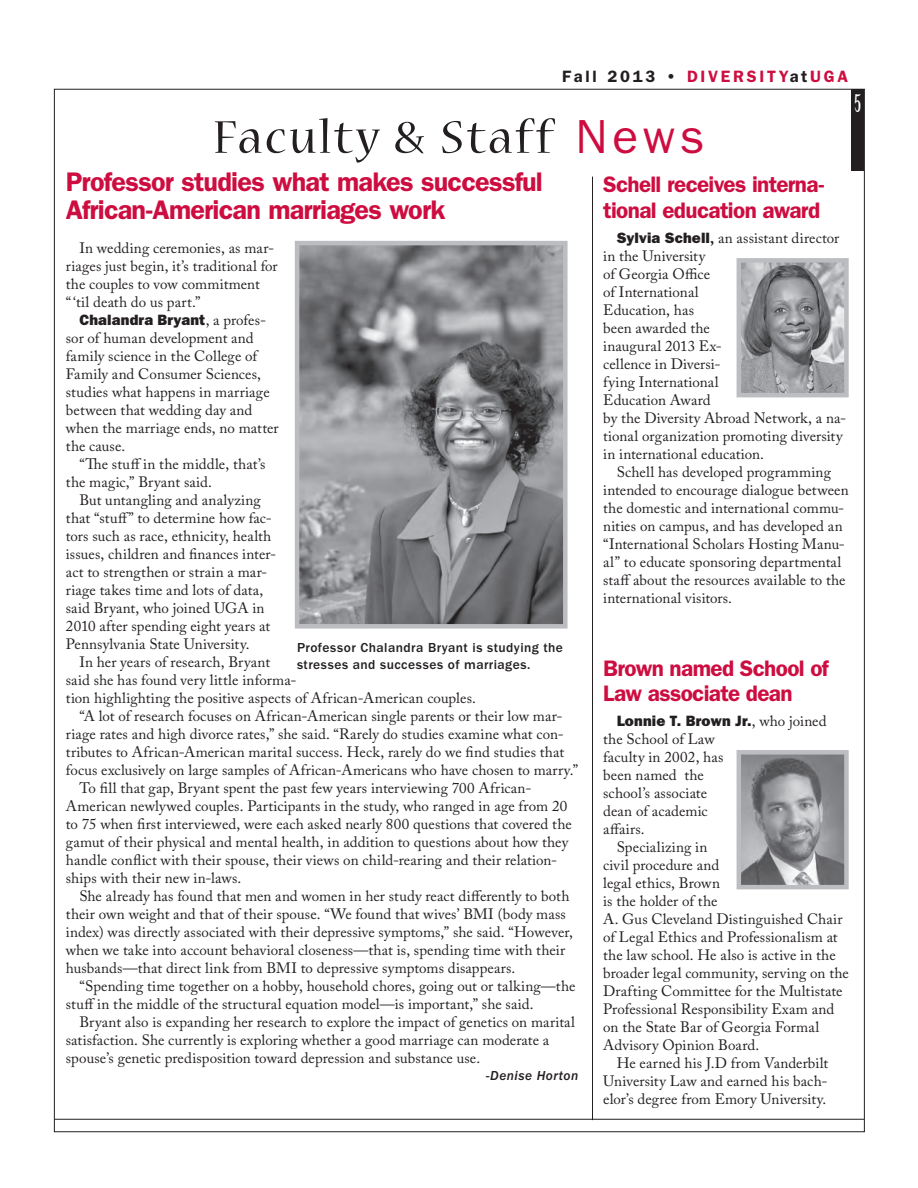
<style>
.page{position:relative;width:918px;height:1188px;background:#fff}
.page>*{position:absolute;margin:0;border:0;box-sizing:border-box;transform-origin:0 0}
.t1{font:51px "Nueva Std";letter-spacing:.05em;color:#231f20}
.Headline-Diversity{font:600 27px/28.5px "Franklin Gothic";letter-spacing:-.03em;color:#cd0d40}
.t2{font:24px "Birch Std";color:#fff}
.Subhead-Diversity{font:600 22.5px/25.5px "Franklin Gothic";letter-spacing:-.03em;color:#cd0d40}
.t3{font:600 16.5px "Franklin Gothic";letter-spacing:.165em;color:#cd0d40}
.Body_Text-Diversity{font:15px/18px "Adobe Caslon Pro";letter-spacing:.01em;color:#231f20}
.Cutline-Diversity{font:500 13.5px/16.5px "Franklin Gothic";letter-spacing:.035em;color:#231f20}
.Credit_Diversity{font:italic 500 13.5px "Franklin Gothic";letter-spacing:.035em;color:#231f20}
.s1{color:#231f20}
.s2{font-family:"Franklin Gothic";font-size:48px;color:#cd0d40}
.s3{font-family:"Franklin Gothic";font-weight:800}
.s4{font-weight:700}
</style>
<div class="page">
<div style="left:851px;top:89px;width:13px;height:82px;background:#231f20"></div>
<hr style="left:592px;top:177px;width:1px;height:943px;background:#231f20">
<hr style="left:54px;top:1119px;width:810px;height:1px;background:#231f20">
<img style="left:300px;top:246px;width:263px;height:378px">
<div style="left:295px;top:241px;width:273px;height:388px;border:4px solid #bcbdc0"></div>
<img style="left:742px;top:263px;width:102px;height:129px">
<div style="left:737px;top:258px;width:112px;height:139px;border:4px solid #bcbdc0"></div>
<img style="left:742px;top:755px;width:102px;height:129px">
<div style="left:737px;top:750px;width:112px;height:139px;border:4px solid #bcbdc0"></div>
<p class="t3" style="left:562px;top:67px;width:287px"><span class="s1">Fall 2013 •</span> DIVERSITY<span class="s1">at</span>UGA</p>
<p class="t1" style="left:213px;top:114px;width:493px">Faculty &amp; Staff <span class="s2">News</span></p>
<p class="t2" style="left:854px;top:90px;width:8px">5</p>
<p class="Headline-Diversity" style="left:66px;top:167px;width:479px">Professor studies what makes successful<br>African-American marriages work</p>
<p class="Body_Text-Diversity" style="left:66px;top:239px;width:213px;text-indent:14px">In wedding ceremonies, as mar&shy;riages just begin, it’s traditional for the couples to vow commitment “‘til death do us part.”</p>
<p class="Body_Text-Diversity" style="left:66px;top:311px;width:214px;text-indent:13px"><span class="s3">Chalandra Bryant</span>, a profes&shy;sor of human development and family science in the College of<br>Family and Consumer Sciences, studies what happens in marriage between that wedding day and when the marriage ends, no matter the cause.</p>
<p class="Body_Text-Diversity" style="left:66px;top:455px;width:201px;text-indent:14px">“The stuff in the middle, that’s the magic,” Bryant said.</p>
<p class="Body_Text-Diversity" style="left:66px;top:491px;width:212px;text-indent:14px">But untangling and analyzing that “stuff” to determine how fac&shy;tors such as race, ethnicity, health issues, children and finances inter&shy;act to strengthen or strain a mar&shy;riage takes time and lots of data, said Bryant, who joined UGA in 2010 after spending eight years at Pennsylvania State University.</p>
<p class="Body_Text-Diversity" style="left:66px;top:653px;width:412px;text-indent:14px">In her years of research, Bryant<br>said she has found very little informa-<br>tion highlighting the positive aspects of African-American couples.</p>
<p class="Body_Text-Diversity" style="left:66px;top:707px;width:514px;text-indent:14px">“A lot of research focuses on African-American single parents or their low mar&shy;riage rates and high divorce rates,” she said. “Rarely do studies examine what con&shy;tributes to African-American marital success. Heck, rarely do we find studies that focus exclusively on large samples of African-Americans who have chosen to marry.”</p>
<p class="Body_Text-Diversity" style="left:66px;top:779px;width:507px;text-indent:14px">To fill that gap, Bryant spent the past few years interviewing 700 African-American newlywed couples. Participants in the study, who ranged in age from 20 to 75 when first interviewed, were each asked nearly 800 questions that covered the gamut of their physical and mental health, in addition to questions about how they handle conflict with their spouse, their views on child-rearing and their relation&shy;ships with their new in-laws.</p>
<p class="Body_Text-Diversity" style="left:66px;top:887px;width:509px;text-indent:14px">She already has found that men and women in her study react differently to both their own weight and that of their spouse. “We found that wives’ BMI (body mass index) was directly associated with their depressive symptoms,” she said. “However, when we take into account behavioral closeness—that is, spending time with their husbands—that direct link from BMI to depressive symptoms disappears.</p>
<p class="Body_Text-Diversity" style="left:66px;top:977px;width:511px;text-indent:14px">“Spending time together on a hobby, household chores, going out or talking—the stuff in the middle of the structural equation model—is important,” she said.</p>
<p class="Body_Text-Diversity" style="left:66px;top:1013px;width:511px;text-indent:14px">Bryant also is expanding her research to explore the impact of genetics on marital satisfaction. She currently is exploring whether a good marriage can moderate a spouse’s genetic predisposition toward depression and substance use.</p>
<p class="Credit_Diversity" style="left:486px;top:1068px;width:94px">-Denise Horton</p>
<p class="Cutline-Diversity" style="left:297px;top:640px;width:267px">Professor Chalandra Bryant is studying the stresses and successes of marriages.</p>
<p class="Subhead-Diversity" style="left:603px;top:172px;width:222px">Schell receives interna&shy;tional education award</p>
<p class="Body_Text-Diversity" style="left:603px;top:228px;width:245px;text-indent:14px"><span class="s3">Sylvia Schell</span><span class="s4">,</span> an assistant director in the University<br>of Georgia Office<br>of International<br>Education, has<br>been awarded the<br>inaugural 2013 Ex-<br>cellence in Diversi-<br>fying International<br>Education Award<br>by the Diversity Abroad Network, a na&shy;tional organization promoting diversity in international education.</p>
<p class="Body_Text-Diversity" style="left:603px;top:462px;width:247px;text-indent:14px">Schell has developed programming intended to encourage dialogue between the domestic and international commu&shy;nities on campus, and has developed an “International Scholars Hosting Manu&shy;al” to educate sponsoring departmental staff about the resources available to the international visitors.</p>
<p class="Subhead-Diversity" style="left:603px;top:655px;width:227px">Brown named School of<br>Law associate dean</p>
<p class="Body_Text-Diversity" style="left:603px;top:712px;width:225px;text-indent:14px"><span class="s3">Lonnie T. Brown Jr.</span>, who joined the School of Law<br>faculty in 2002, has<br>been named the<br>school’s associate<br>dean of academic<br>affairs.</p>
<p class="Body_Text-Diversity" style="left:603px;top:838px;width:247px;text-indent:14px">Specializing in<br>civil procedure and<br>legal ethics, Brown<br>is the holder of the<br>A. Gus Cleveland Distinguished Chair of Legal Ethics and Professionalism at the law school. He also is active in the broader legal community, serving on the<br>Drafting Committee for the Multistate<br>Professional Responsibility Exam and on the State Bar of Georgia Formal<br>Advisory Opinion Board.</p>
<p class="Body_Text-Diversity" style="left:603px;top:1054px;width:227px;text-align:justify;text-indent:14px">He earned his J.D from Vanderbilt University Law and earned his bach&shy;elor’s degree from Emory University.</p>
</div>
